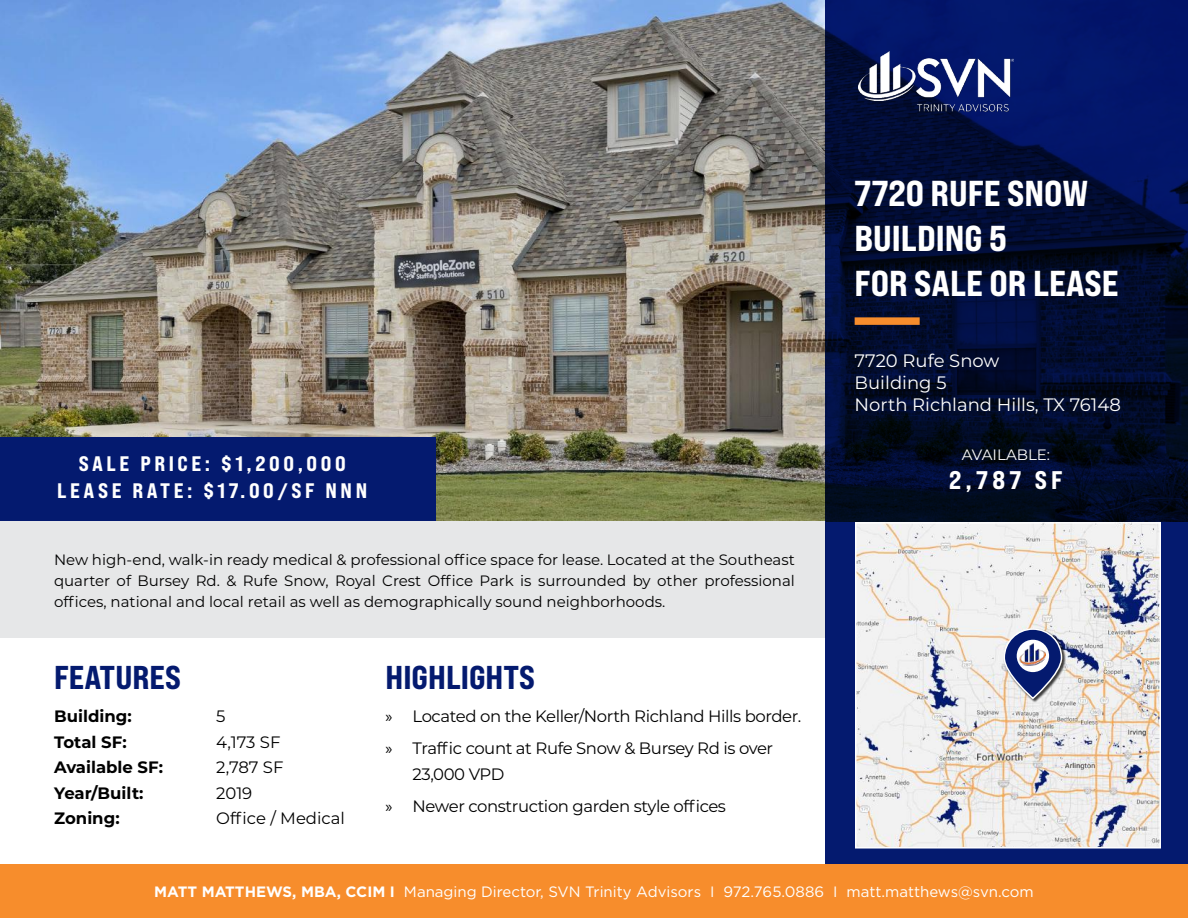
<style>
.page{position:relative;width:1188px;height:918px;background:#fff}
.page>*{position:absolute;margin:0;border:0;box-sizing:border-box;transform-origin:0 0}
.t1{font:36px/45px "Bebas Neue Pro Exp Eb";color:#fff}
.t2{font:33px "Bebas Neue Pro Exp Eb";color:#041a6f}
.t3{font:25.5px "Bebas Neue Pro Exp Eb";color:#fff}
.t4{font:21px/27px "Bebas Neue Pro Exp Eb";letter-spacing:.17em;color:#fff;text-align:center}
.t5{font:18px/21.6px "Montserrat";color:#fff}
.t6{font:16.5px/32.2px "Montserrat";letter-spacing:-.025em;color:#000}
.t7{font:700 16.5px "Montserrat";color:#000}
.t8{font:16.5px "Montserrat";color:#000}
.t9{font:15px/21px "Montserrat";color:#000;text-align:justify}
.t10{font:15px "Gotham";color:#fff}
.t11{font:15px "Montserrat";color:#fff}
.s1{font-family:"Myriad Pro"}
.s2{font-weight:700}
</style>
<div class="page">
<img style="left:0;top:0;width:825px;height:522px">
<div style="left:0;top:437px;width:435px;height:155px;background:#041a6f"></div>
<div style="left:0;top:522px;width:825px;height:116px;background:#e6e7e8"></div>
<svg style="left:825px;top:0;width:363px;height:864px;background:#010f3f"></svg>
<div style="left:855px;top:317px;width:65px;height:8px;background:#f78d2c"></div>
<img style="left:858px;top:525px;width:300px;height:321px">
<div style="left:855px;top:522px;width:306px;height:327px;border:2px solid #fff"></div>
<img style="left:858px;top:51px;width:155px;height:63px">
<div style="left:0;top:864px;width:1188px;height:54px;background:#f78d2c"></div>
<div style="left:1004px;top:628px;width:62px;height:76px;background:#000;opacity:.75"></div>
<svg style="left:1004px;top:629px;width:58px;height:69px;background:#374786"></svg>
<div style="left:1004px;top:628px;width:58px;height:71px;border:2px solid #fff;border-radius:29px"></div>
<svg style="left:1017px;top:640px;width:32px;height:32px"></svg>
<img style="left:1020px;top:643px;width:26px;height:22px">
<h1 class="t1" style="left:855px;top:170px;width:266px">7720 RUFE SNOW<br>BUILDING 5<br>FOR SALE OR LEASE</h1>
<h3 class="t4" style="left:57px;top:450px;width:312px">SALE PRICE: $1,200,000<br>LEASE RATE: $17.00/SF NNN</h3>
<p class="t9" style="left:54px;top:549px;width:742px">New high-end, walk-in ready medical &amp; professional office space for lease. Located at the Southeast quarter of Bursey Rd. &amp; Rufe Snow, Royal Crest Office Park is surrounded by other professional offices, national and local retail as well as demographically sound neighborhoods.</p>
<h2 class="t2" style="left:54px;top:657px;width:128px">FEATURES</h2>
<p class="t7" style="left:54px;top:704px;width:79px">Building:</p>
<p class="t6" style="left:216px;top:700px;width:11px">5</p>
<p class="t7" style="left:54px;top:730px;width:74px">Total SF:</p>
<p class="t6" style="left:216px;top:725px;width:66px">4,173 SF</p>
<p class="t7" style="left:54px;top:755px;width:110px">Available SF:</p>
<p class="t6" style="left:216px;top:751px;width:69px">2,787 SF</p>
<p class="t7" style="left:54px;top:781px;width:91px">Year/Built:</p>
<p class="t6" style="left:216px;top:776px;width:38px">2019</p>
<p class="t7" style="left:54px;top:806px;width:67px">Zoning:</p>
<p class="t8" style="left:216px;top:807px;width:130px">Office / Medical</p>
<h2 class="t2" style="left:386px;top:657px;width:151px">HIGHLIGHTS</h2>
<p class="t6" style="left:386px;top:700px;width:417px"><span class="s1">»</span> Located on the Keller/North Richland Hills border. <span class="s1">»</span> Traffic count at Rufe Snow &amp; Bursey Rd is over</p>
<p class="t6" style="left:386px;top:757px;width:342px;text-indent:27px">23,000 VPD<br><span class="s1">»</span> Newer construction garden style offices</p>
<p class="t5" style="left:855px;top:350px;width:268px">7720 Rufe Snow<br>Building 5<br>North Richland Hills, TX 76148</p>
<p class="t11" style="left:962px;top:445px;width:90px">AVAILABLE:</p>
<h3 class="t3" style="left:949px;top:464px;width:115px">2,787 SF</h3>
<p class="t10" style="left:154px;top:882px;width:881px"><span class="s2">MATT MATTHEWS, MBA, CCIM I</span> Managing Director, SVN Trinity Advisors I 972.765.0886 I matt.matthews@svn.com</p>
</div>
